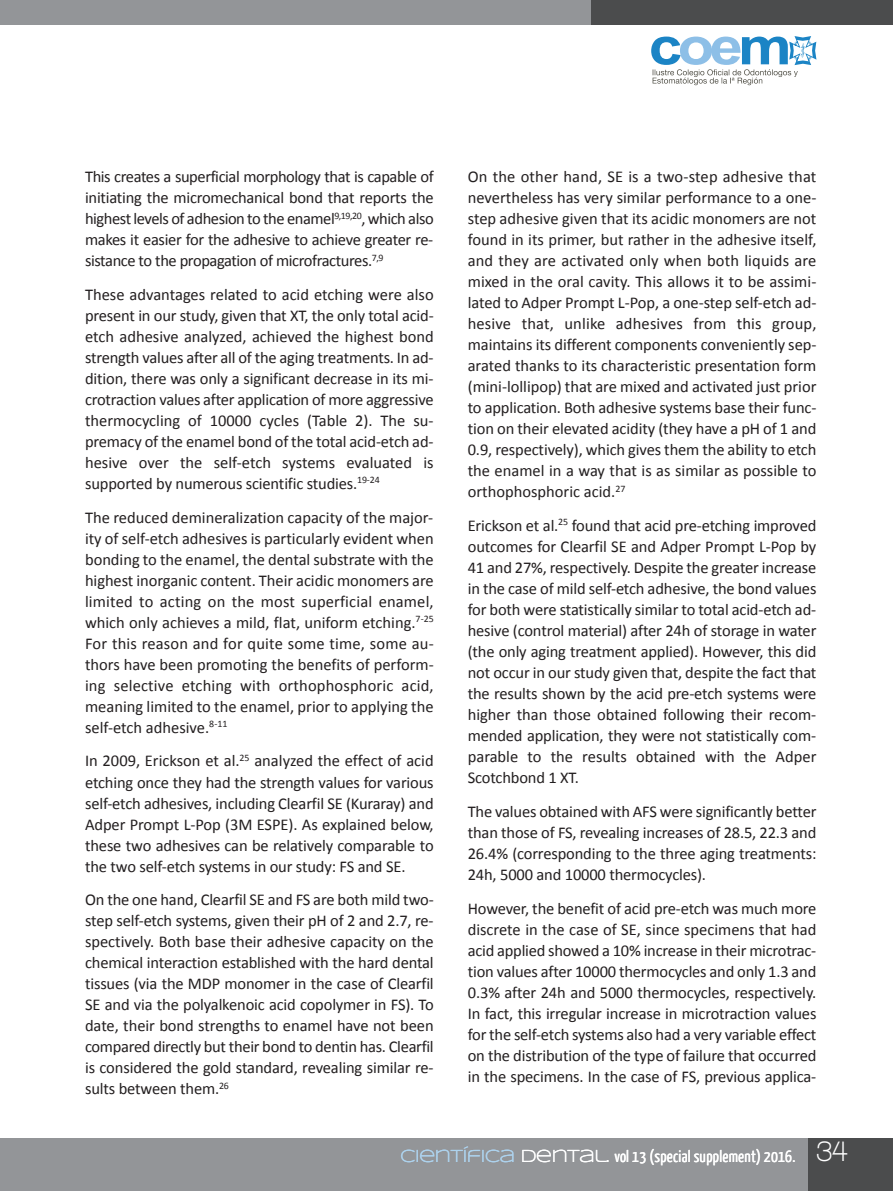
<style>
.page{position:relative;width:893px;height:1191px;background:#fff}
.page>*{position:absolute;margin:0;border:0;box-sizing:border-box;transform-origin:0 0}
.t1{font:700 30px "Walkway";color:#fff;scale:.9 1}
.t2{font:16.5px/21px "Calibri";letter-spacing:-.01em;color:#231f20;text-align:justify}
.t3{font:16.5px "Yanone Kaffeesatz";letter-spacing:.015em;color:#fff}
.s1{font-family:"Syncopate";font-size:18px;color:#add2ed}
.s2{font-family:"Syncopate";font-size:18px}
</style>
<div class="page">
<div style="left:0;top:1138px;width:893px;height:53px;background:#939598"></div>
<div style="left:0;top:0;width:599px;height:25px;background:#939598"></div>
<div style="left:591px;top:0;width:302px;height:25px;background:#4b4c4d"></div>
<div style="left:808px;top:1138px;width:85px;height:53px;background:#4b4c4d"></div>
<svg style="left:651px;top:36px;width:165px;height:49px"></svg>
<p class="t2" style="left:85px;top:166px;width:350px">This creates a superficial morphology that is capable of initiating the micromechanical bond that reports the highest levels of adhesion to the enamel<sup>9,19,20</sup>, which also makes it easier for the adhesive to achieve greater re&shy;sistance to the propagation of microfractures.<sup>7,9</sup></p>
<p class="t2" style="left:85px;top:284px;width:350px">These advantages related to acid etching were also present in our study, given that XT, the only total acid&shy;etch adhesive analyzed, achieved the highest bond strength values after all of the aging treatments. In ad&shy;dition, there was only a significant decrease in its mi&shy;crotraction values after application of more aggressive thermocycling of 10000 cycles (Table 2). The su&shy;premacy of the enamel bond of the total acid-etch ad&shy;hesive over the self-etch systems evaluated is supported by numerous scientific studies.<sup>19-24</sup></p>
<p class="t2" style="left:85px;top:506px;width:350px">The reduced demineralization capacity of the major&shy;ity of self-etch adhesives is particularly evident when bonding to the enamel, the dental substrate with the highest inorganic content. Their acidic monomers are limited to acting on the most superficial enamel, which only achieves a mild, flat, uniform etching.<sup>7-25<br></sup>For this reason and for quite some time, some au&shy;thors have been promoting the benefits of perform&shy;ing selective etching with orthophosphoric acid, meaning limited to the enamel, prior to applying the self-etch adhesive.<sup>8-11</sup></p>
<p class="t2" style="left:85px;top:750px;width:350px">In 2009, Erickson et al.<sup>25</sup> analyzed the effect of acid etching once they had the strength values for various self-etch adhesives, including Clearfil SE (Kuraray) and Adper Prompt L-Pop (3M ESPE). As explained below, these two adhesives can be relatively comparable to the two self-etch systems in our study: FS and SE.</p>
<p class="t2" style="left:85px;top:889px;width:350px">On the one hand, Clearfil SE and FS are both mild two&shy;step self-etch systems, given their pH of 2 and 2.7, re&shy;spectively. Both base their adhesive capacity on the chemical interaction established with the hard dental tissues (via the MDP monomer in the case of Clearfil SE and via the polyalkenoic acid copolymer in FS). To date, their bond strengths to enamel have not been compared directly but their bond to dentin has. Clearfil is considered the gold standard, revealing similar re&shy;sults between them.<sup>26</sup></p>
<p class="t2" style="left:468px;top:166px;width:350px">On the other hand, SE is a two-step adhesive that nevertheless has very similar performance to a one&shy;step adhesive given that its acidic monomers are not found in its primer, but rather in the adhesive itself, and they are activated only when both liquids are mixed in the oral cavity. This allows it to be assimi&shy;lated to Adper Prompt L-Pop, a one-step self-etch ad&shy;hesive that, unlike adhesives from this group, maintains its different components conveniently sep&shy;arated thanks to its characteristic presentation form (mini-lollipop) that are mixed and activated just prior to application. Both adhesive systems base their func&shy;tion on their elevated acidity (they have a pH of 1 and 0.9, respectively), which gives them the ability to etch the enamel in a way that is as similar as possible to orthophosphoric acid.<sup>27</sup></p>
<p class="t2" style="left:468px;top:515px;width:350px">Erickson et al.<sup>25</sup> found that acid pre-etching improved outcomes for Clearfil SE and Adper Prompt L-Pop by 41 and 27%, respectively. Despite the greater increase in the case of mild self-etch adhesive, the bond values for both were statistically similar to total acid-etch ad&shy;hesive (control material) after 24h of storage in water (the only aging treatment applied). However, this did not occur in our study given that, despite the fact that the results shown by the acid pre-etch systems were higher than those obtained following their recom&shy;mended application, they were not statistically com&shy;parable to the results obtained with the Adper Scotchbond 1 XT.</p>
<p class="t2" style="left:468px;top:800px;width:350px">The values obtained with AFS were significantly better than those of FS, revealing increases of 28.5, 22.3 and 26.4% (corresponding to the three aging treatments:<br>24h, 5000 and 10000 thermocycles).</p>
<p class="t2" style="left:468px;top:897px;width:350px">However, the benefit of acid pre-etch was much more discrete in the case of SE, since specimens that had acid applied showed a 10% increase in their microtrac&shy;tion values after 10000 thermocycles and only 1.3 and 0.3% after 24h and 5000 thermocycles, respectively.<br>In fact, this irregular increase in microtraction values for the self-etch systems also had a very variable effect on the distribution of the type of failure that occurred in the specimens. In the case of FS, previous applica-</p>
<p class="t3" style="left:400px;top:1145px;width:397px"><span class="s1">CIENTÍFICA</span> <span class="s2">DENTAL.</span> vol 13 (special supplement) 2016.</p>
<h1 class="t1" style="left:816px;top:1134px;width:37px">34</h1>
</div>
